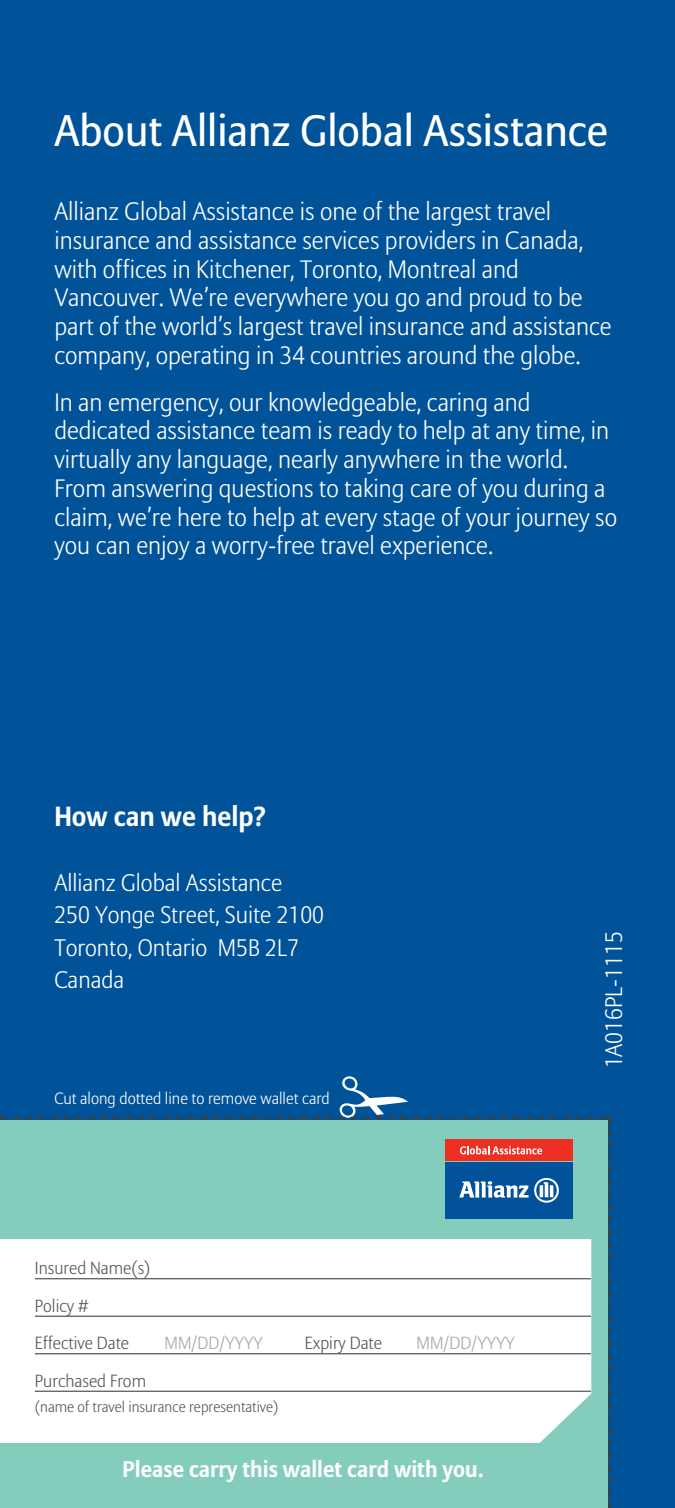
<style>
.page{position:relative;width:675px;height:1508px;background:#015399}
.page>*{position:absolute;margin:0;border:0;box-sizing:border-box;transform-origin:0 0}
.t1{font:43.75px "Allianz Sans";color:#fff}
.t2{font:700 27.5px "Allianz Sans";color:#fff}
.t3{font:300 25px/28.8px "Allianz Sans";color:#fff}
.t4{font:300 23.75px/32.5px "Allianz Sans";color:#fff}
.t5{font:700 22.5px "Allianz Sans";color:#fff}
.t6{font:300 17.5px/37.5px "Allianz Sans";color:#57585a}
.t7{font:300 17.5px "Allianz Sans";color:#a8a9ad}
.t8{font:300 16.25px "Allianz Sans";color:#fff}
.t9{font:300 15px "Allianz Sans";color:#57585a}
</style>
<div class="page">
<svg style="left:0;top:1116px;width:611px;height:392px;background:#bbdcd7"></svg>
<h1 class="t1" style="left:54px;top:113px;width:555px">About Allianz Global Assistance</h1>
<p class="t3" style="left:54px;top:199px;width:559px">Allianz Global Assistance is one of the largest travel insurance and assistance services providers in Canada, with offices in Kitchener, Toronto, Montreal and Vancouver. We’re everywhere you go and proud to be part of the world’s largest travel insurance and assistance company, operating in 34 countries around the globe.</p>
<p class="t3" style="left:54px;top:389px;width:564px">In an emergency, our knowledgeable, caring and dedicated assistance team is ready to help at any time, in virtually any language, nearly anywhere in the world.<br>From answering questions to taking care of you during a claim, we’re here to help at every stage of your journey so you can enjoy a worry-free travel experience.</p>
<p class="t2" style="left:54px;top:806px;width:214px">How can we help?</p>
<p class="t4" style="left:54px;top:868px;width:271px">Allianz Global Assistance<br>250 Yonge Street, Suite 2100<br>Toronto, Ontario M5B 2L7<br>Canada</p>
<p class="t8" style="left:54px;top:1091px;width:277px">Cut along dotted line to remove wallet card</p>
<p class="t6" style="left:35px;top:1250px;width:117px">Insured Name(s)<br>Policy #<br>Effective Date</p>
<p class="t7" style="left:165px;top:1335px;width:100px">MM/DD/YYYY</p>
<p class="t6" style="left:305px;top:1325px;width:79px">Expiry Date</p>
<p class="t7" style="left:417px;top:1335px;width:100px">MM/DD/YYYY</p>
<p class="t6" style="left:35px;top:1363px;width:113px">Purchased From</p>
<p class="t9" style="left:35px;top:1400px;width:245px">(name of travel insurance representative)</p>
<p class="t5" style="left:123px;top:1461px;width:363px">Please carry this wallet card with you.</p>
<p class="t4" style="left:599px;top:1068px;width:138px;rotate:-90deg">1A016PL-1115</p>
</div>
